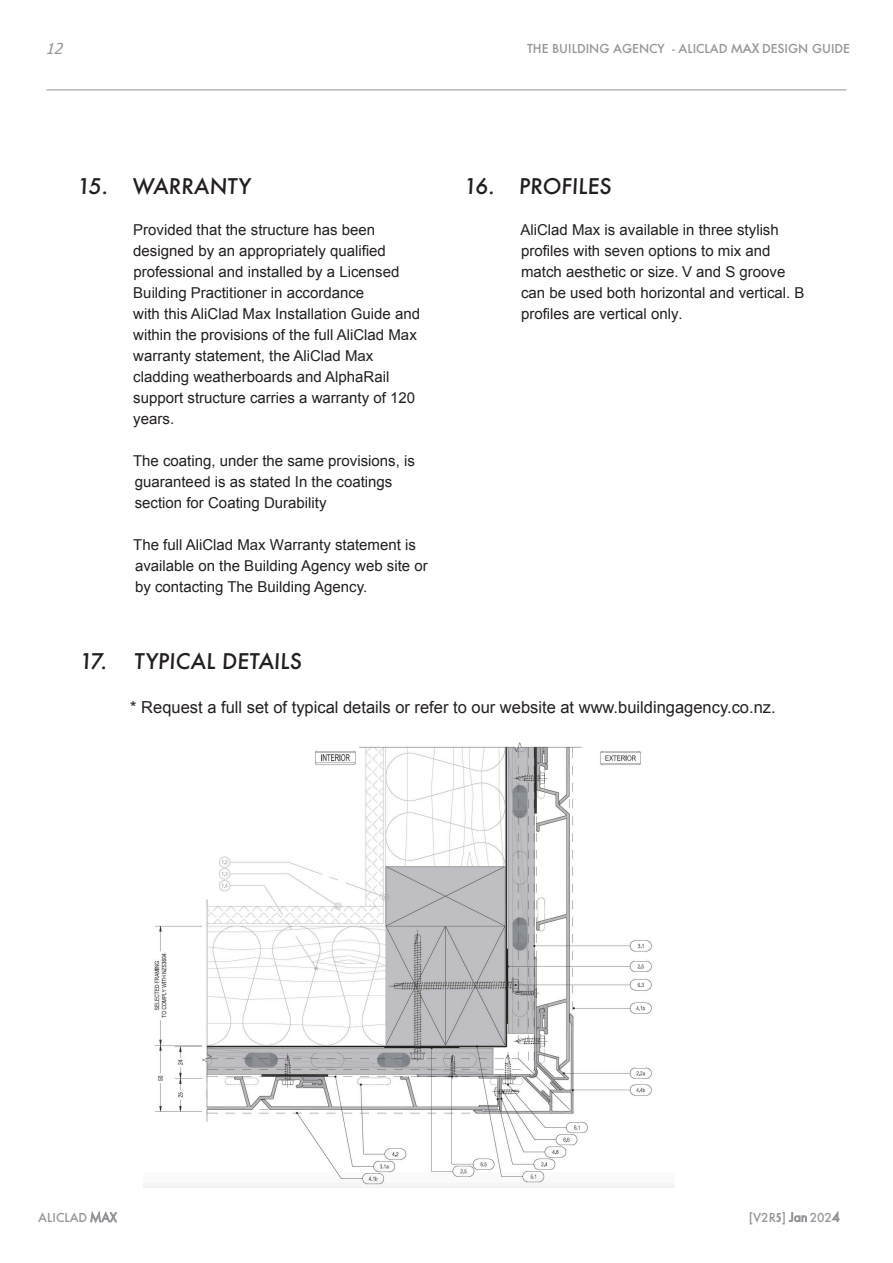
<style>
.page{position:relative;width:893px;height:1263px;background:#fff}
.page>*{position:absolute;margin:0;border:0;box-sizing:border-box;transform-origin:0 0}
.t1{font:500 21px "Futura";color:#231f20}
.t2{font:16.5px "Arial";color:#231f20}
.t3{font:15px/21px "Arial";color:#231f20}
.t4{font:italic 15px "Tahoma";color:#939598}
.t5{font:500 12px "Futura";color:#939598}
.s1{font-family:"Futura BT";font-size:13.5px}
.s2{font-style:inherit}
.s3{font-family:"Futura PT";font-weight:400;font-size:13.5px}
.s4{font-family:"Futura PT Cond";font-weight:700;font-size:13.5px}
</style>
<div class="page">
<hr style="left:46px;top:90px;width:800px;height:1px;background:#939598">
<img style="left:154px;top:742px;width:498px;height:444px">
<p class="t4" style="left:46px;top:38px;width:23px">12</p>
<p class="t5" style="left:527px;top:41px;width:324px">THE BUILDING AGENCY - ALICLAD <span class="s1">MAX</span> DESIGN GUIDE</p>
<p class="t1" style="left:77px;top:172px;width:177px">15. WARRANTY</p>
<p class="t3" style="left:133px;top:220px;width:288px">Provided that the structure has been designed by an appropriately qualified professional and installed by a Licensed Building Practitioner in accordance<br>with this AliClad <span class="s2">Max</span> Installation Guide and within the provisions of the full AliClad <span class="s2">Max </span>warranty statement, the AliClad <span class="s2">Max </span>cladding weatherboards and AlphaRail support structure carries a warranty of 120 years.</p>
<p class="t3" style="left:133px;top:451px;width:283px">The coating, under the same provisions, is guaranteed is as stated In the coatings section for Coating Durability</p>
<p class="t3" style="left:133px;top:535px;width:296px">The full AliClad <span class="s2">Max</span> Warranty statement is available on the Building Agency web site or by contacting The Building Agency.</p>
<p class="t1" style="left:464px;top:172px;width:150px">16. PROFILES</p>
<p class="t3" style="left:520px;top:220px;width:286px">AliClad <span class="s2">Max</span> is available in three stylish profiles with seven options to mix and match aesthetic or size. V and S groove can be used both horizontal and vertical. B profiles are vertical only.</p>
<p class="t1" style="left:79px;top:647px;width:225px">17. TYPICAL DETAILS</p>
<p class="t2" style="left:130px;top:696px;width:647px">* Request a full set of typical details or refer to our website at www.buildingagency.co.nz.</p>
<p class="t5" style="left:38px;top:1209px;width:80px">ALICLAD <span class="s3">MAX</span></p>
<p class="t5" style="left:749px;top:1209px;width:92px">[V2R<span class="s4">5</span>] <span class="s3">Jan</span> 202<span class="s3">4</span></p>
</div>
